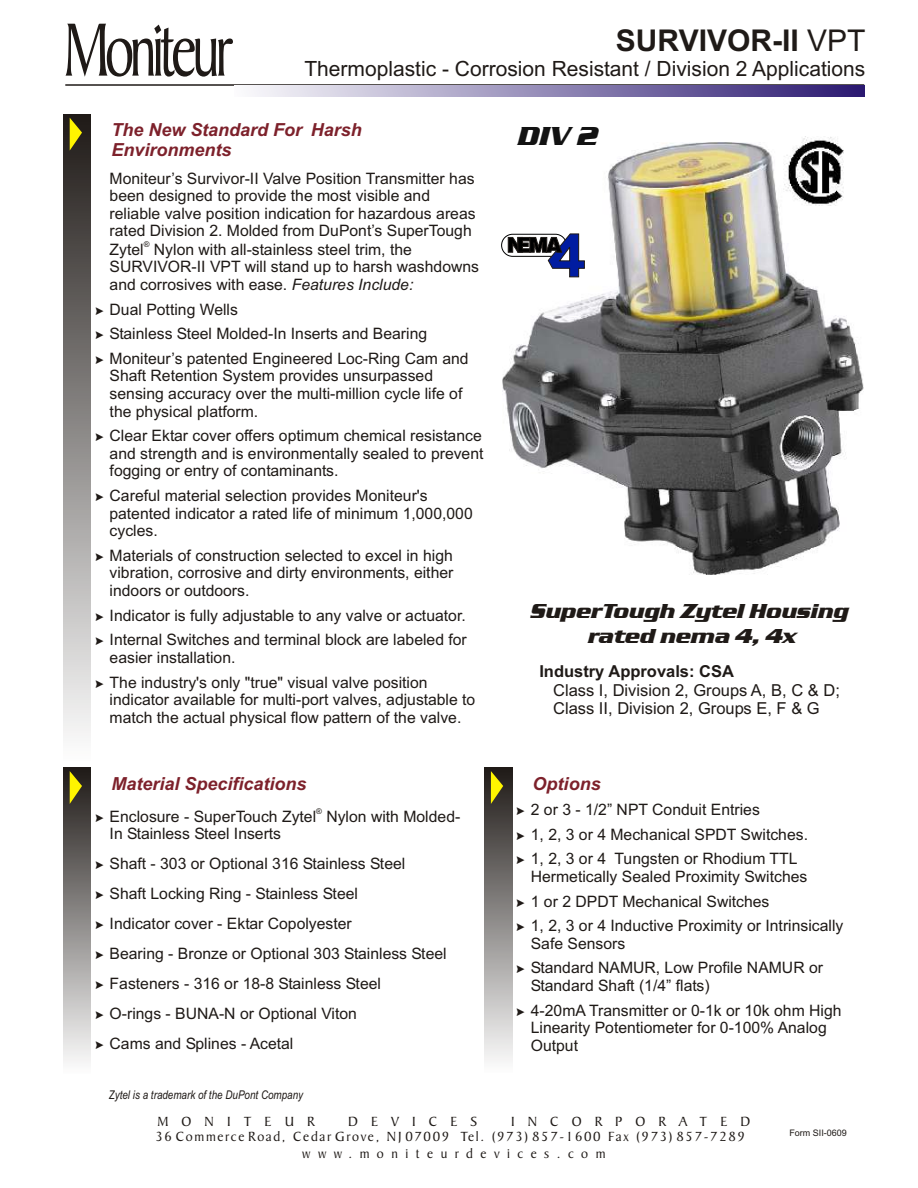
<style>
.page{position:relative;width:918px;height:1188px;background:#fff}
.page>*{position:absolute;margin:0;border:0;box-sizing:border-box;transform-origin:0 0}
.t1{font:81px "Baker Signet BT";letter-spacing:-.08em;color:#1f1a17;scale:.74 1}
.t2{font:700 30px "Arial";color:#1f1a17}
.t3{font:italic 27px "Serpentine D Bol";color:#121212}
.t4{font:21px "Arial";color:#1f1a17}
.t5{font:italic 21px/25.2px "Serpentine D Bol";color:#1f1a17;text-align:center}
.t6{font:italic 700 18px/20.1px "Arial";color:#7d212b}
.t7{font:16.5px/18.5px "Arial";color:#1f1a17}
.t8{font:700 16.5px "Arial";color:#1f1a17}
.t9{font:15.75px/17.5px "Arial";color:#1f1a17}
.t10{font:14.25px/15.6px "Baker Signet BT";letter-spacing:.12em;color:#1f1a17}
.t11{font:14.25px "Baker Signet BT";letter-spacing:.525em;color:#1f1a17}
.t12{font:14.25px "Baker Signet BT";letter-spacing:.92em;color:#1f1a17}
.t13{font:italic 12px "Arial Narrow";color:#1f1a17}
.t14{font:9px "Arial";color:#1f1a17}
.t15{font:7.8px "Arial";color:#1f1a17}
.s1{font-weight:400}
.s2{font-style:italic}
</style>
<div class="page">
<img style="left:502px;top:143px;width:362px;height:431px">
<svg style="left:501px;top:233px;width:84px;height:45px"></svg>
<img style="left:784px;top:136px;width:60px;height:69px">
<div style="left:485px;top:767px;width:27px;height:305px;background:linear-gradient(to bottom,#1e1916,#fdfdfd)"></div>
<svg style="left:491px;top:771px;width:12px;height:33px"></svg>
<div style="left:64px;top:767px;width:27px;height:306px;background:linear-gradient(to bottom,#1e1916,#fcfcfc)"></div>
<svg style="left:70px;top:771px;width:12px;height:33px"></svg>
<div style="left:64px;top:114px;width:27px;height:647px;background:linear-gradient(to bottom,#1f1a16,#fefdfd)"></div>
<svg style="left:70px;top:118px;width:12px;height:33px"></svg>
<hr style="left:65px;top:84px;width:799px;height:2px;background:#1f1a17">
<svg style="left:252px;top:86px;width:612px;height:10px;background:#8f86b4"></svg>
<h1 class="t1" style="left:63px;top:14px;width:232px">Moniteur</h1>
<h2 class="t2" style="left:616px;top:29px;width:251px">SURVIVOR-II <span class="s1">VPT</span></h2>
<h3 class="t4" style="left:304px;top:61px;width:563px">Thermoplastic - Corrosion Resistant / Division 2 Applications</h3>
<p class="t6" style="left:111px;top:122px;width:252px">The New Standard For Harsh<br>Environments</p>
<p class="t9" style="left:110px;top:171px;width:368px">Moniteur’s Survivor-II Valve Position Transmitter has been designed to provide the most visible and reliable valve position indication for hazardous areas rated Division 2. Molded from DuPont’s SuperTough</p>
<p class="t15" style="left:144px;top:241px;width:7px">®</p>
<p class="t9" style="left:110px;top:242px;width:371px">Zytel Nylon with all-stainless steel trim, the<br>SURVIVOR-II VPT will stand up to harsh washdowns and corrosives with ease. <span class="s2">Features Include:</span></p>
<p class="t9" style="left:110px;top:298px;width:361px;line-height:24.6px">Dual Potting Wells<br>Stainless Steel Molded-In Inserts and Bearing<br>Moniteur’s patented Engineered Loc-Ring Cam and</p>
<p class="t9" style="left:110px;top:369px;width:354px">Shaft Retention System provides unsurpassed sensing accuracy over the multi-million cycle life of the physical platform.</p>
<p class="t9" style="left:110px;top:428px;width:375px;text-align:justify">Clear Ektar cover offers optimum chemical resistance and strength and is environmentally sealed to prevent fogging or entry of contaminants.</p>
<p class="t9" style="left:110px;top:488px;width:365px">Careful material selection provides Moniteur's patented indicator a rated life of minimum 1,000,000 cycles.</p>
<p class="t9" style="left:110px;top:548px;width:345px;text-align:justify">Materials of construction selected to excel in high vibration, corrosive and dirty environments, either indoors or outdoors.</p>
<p class="t9" style="left:110px;top:604px;width:359px;line-height:24.6px">Indicator is fully adjustable to any valve or actuator.<br>Internal Switches and terminal block are labeled for</p>
<p class="t9" style="left:110px;top:647px;width:320px;line-height:24.6px">easier installation.<br>The industry's only "true" visual valve position</p>
<p class="t9" style="left:110px;top:692px;width:367px">indicator available for multi-port valves, adjustable to match the actual physical flow pattern of the valve.</p>
<p class="t6" style="left:111px;top:775px;width:197px">Material Specifications</p>
<p class="t15" style="left:316px;top:808px;width:7px">®</p>
<p class="t9" style="left:110px;top:809px;width:352px">Enclosure - SuperTouch Zytel Nylon with Molded-<br>In Stainless Steel Inserts</p>
<p class="t9" style="left:110px;top:850px;width:339px;line-height:29.8px">Shaft - 303 or Optional 316 Stainless Steel<br>Shaft Locking Ring - Stainless Steel<br>Indicator cover - Ektar Copolyester<br>Bearing - Bronze or Optional 303 Stainless Steel Fasteners - 316 or 18-8 Stainless Steel<br>O-rings - BUNA-N or Optional Viton<br>Cams and Splines - Acetal</p>
<p class="t13" style="left:109px;top:1091px;width:196px">Zytel is a trademark of the DuPont Company</p>
<h3 class="t3" style="left:518px;top:124px;width:82px">DIV 2</h3>
<h3 class="t5" style="left:531px;top:599px;width:320px">SuperTough Zytel Housing rated nema 4, 4x</h3>
<p class="t8" style="left:539px;top:665px;width:196px">Industry Approvals: CSA</p>
<p class="t7" style="left:553px;top:682px;width:288px">Class I, Division 2, Groups A, B, C &amp; D;<br>Class II, Division 2, Groups E, F &amp; G</p>
<p class="t6" style="left:533px;top:775px;width:70px">Options</p>
<p class="t9" style="left:531px;top:799px;width:279px;line-height:24.6px">2 or 3 - 1/2” NPT Conduit Entries<br>1, 2, 3 or 4 Mechanical SPDT Switches.<br>1, 2, 3 or 4 Tungsten or Rhodium TTL</p>
<p class="t9" style="left:531px;top:866px;width:314px;line-height:24.6px">Hermetically Sealed Proximity Switches<br>1 or 2 DPDT Mechanical Switches<br>1, 2, 3 or 4 Inductive Proximity or Intrinsically</p>
<p class="t9" style="left:531px;top:932px;width:294px;line-height:24.6px">Safe Sensors<br>Standard NAMUR, Low Profile NAMUR or</p>
<p class="t9" style="left:531px;top:975px;width:312px;line-height:24.6px">Standard Shaft (1/4” flats)<br>4-20mA Transmitter or 0-1k or 10k ohm High</p>
<p class="t9" style="left:531px;top:1020px;width:297px">Linearity Potentiometer for 0-100% Analog<br>Output</p>
<p class="t10" style="left:155px;top:1114px;width:596px;text-indent:356px">INCORPORATED<br>36 Commerce Road, Cedar Grove, NJ 07009 Tel. (973) 857-1600 Fax (973) 857-7289</p>
<p class="t11" style="left:302px;top:1147px;width:305px">www.moniteurdevices.com</p>
<p class="t12" style="left:158px;top:1115px;width:159px">MONITEUR</p>
<p class="t12" style="left:348px;top:1115px;width:131px">DEVICES</p>
<p class="t14" style="left:789px;top:1129px;width:59px">Form SII-0609</p>
</div>
